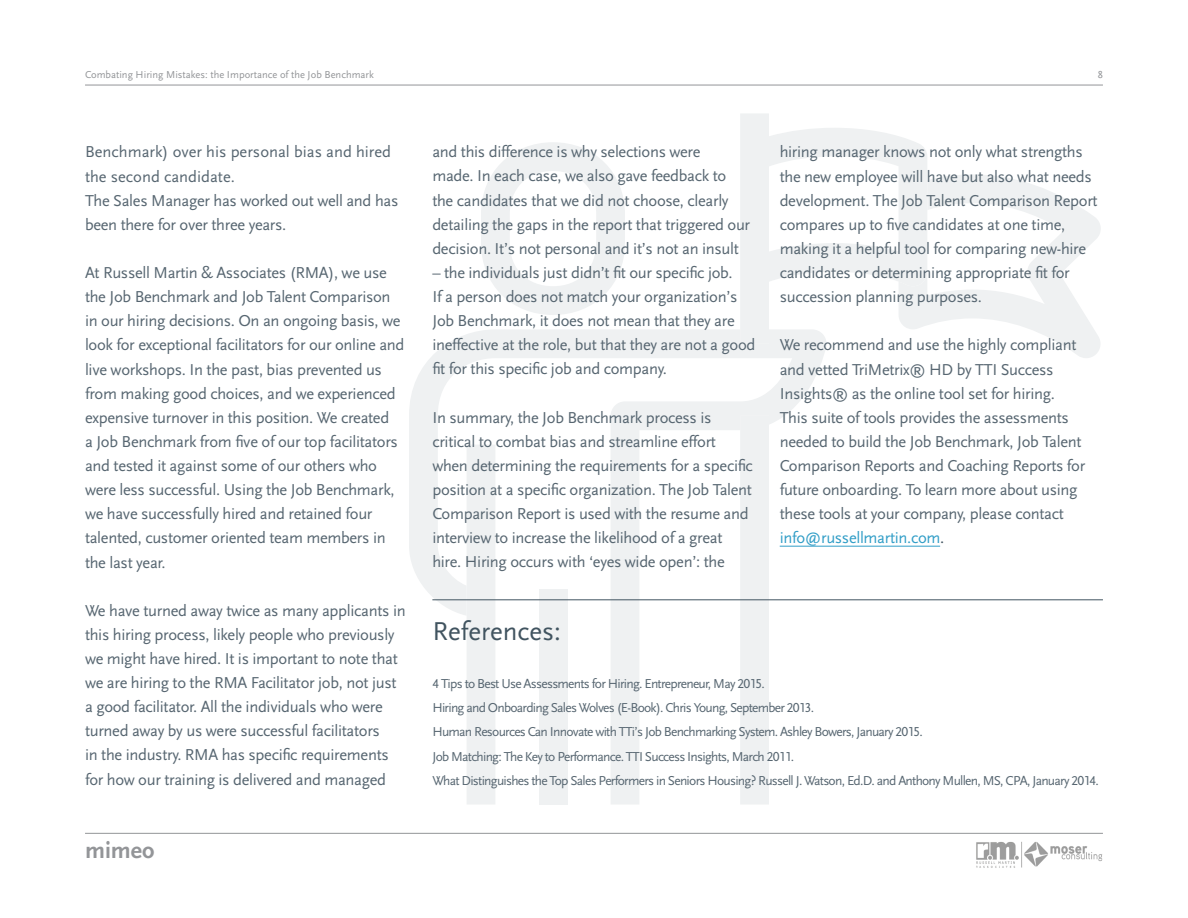
<style>
.page{position:relative;width:1188px;height:918px;background:#fff}
.page>*{position:absolute;margin:0;border:0;box-sizing:border-box;transform-origin:0 0}
.t1{font:27px "Scala Sans LF";color:#415460}
.t2{font:700 24px "Scala Sans LF";color:#939598}
.t3{font:16.5px/24.2px "Scala Sans LF";letter-spacing:-.02em;color:#576671}
.t4{font:13.5px/24.2px "Scala Sans LF";letter-spacing:-.055em;color:#576671}
.t5{font:10.5px "Scala Sans LF";color:#939598}
.s1{color:#329ec7}
.s2{color:#415460}
</style>
<div class="page">
<hr style="left:85px;top:85px;width:1018px;height:1px;background:#939598">
<hr style="left:85px;top:833px;width:1018px;height:1px;background:#939598">
<img style="left:976px;top:841px;width:127px;height:27px">
<svg style="left:409px;top:330px;width:418px;height:475px"></svg>
<svg style="left:481px;top:142px;width:144px;height:173px"></svg>
<div style="left:467px;top:445px;width:28px;height:360px;background:#eff1f2"></div>
<div style="left:539px;top:589px;width:28px;height:216px;background:#eff1f2"></div>
<svg style="left:740px;top:114px;width:361px;height:244px"></svg>
<div style="left:740px;top:416px;width:29px;height:389px;background:#eff1f2"></div>
<hr style="left:780px;top:546px;width:160px;height:1px;background:#329ec7">
<hr style="left:432px;top:599px;width:671px;height:1px;background:#415460">
<p class="t5" style="left:85px;top:68px;width:290px">Combating Hiring Mistakes: the Importance of the Job Benchmark</p>
<p class="t5" style="left:1098px;top:68px;width:7px">8</p>
<p class="t3" style="left:85px;top:140px;width:315px">Benchmark) over his personal bias and hired the second candidate.<br>The Sales Manager has worked out well and has been there for over three years.</p>
<p class="t3" style="left:85px;top:261px;width:321px">At Russell Martin &amp; Associates (RMA), we use the Job Benchmark and Job Talent Comparison in our hiring decisions. On an ongoing basis, we look for exceptional facilitators for our online and live workshops. In the past, bias prevented us from making good choices, and we experienced expensive turnover in this position. We created<br>a Job Benchmark from five of our top facilitators and tested it against some of our others who were less successful. Using the Job Benchmark, we have successfully hired and retained four talented, customer oriented team members in the last year.</p>
<p class="t3" style="left:85px;top:598px;width:322px">We have turned away twice as many applicants in this hiring process, likely people who previously we might have hired. It is important to note that we are hiring to the RMA Facilitator job, not just a good facilitator. All the individuals who were turned away by us were successful facilitators<br>in the industry. RMA has specific requirements for how our training is delivered and managed</p>
<h2 class="t2" style="left:85px;top:836px;width:71px">mimeo</h2>
<p class="t3" style="left:432px;top:140px;width:319px">and this difference is why selections were<br>made. In each case, we also gave feedback to the candidates that we did not choose, clearly detailing the gaps in the report that triggered our decision. It’s not personal and it’s not an insult</p>
<p class="t3" style="left:432px;top:261px;width:325px">– the individuals just didn’t fit our specific job.<br>If a person does not match your organization’s Job Benchmark, it does not mean that they are ineffective at the role, but that they are not a good fit for this specific job and company.</p>
<p class="t3" style="left:432px;top:405px;width:322px">In summary, the Job Benchmark process is critical to combat bias and streamline effort when determining the requirements for a specific position at a specific organization. The Job Talent Comparison Report is used with the resume and interview to increase the likelihood of a great hire. Hiring occurs with ‘eyes wide open’: the</p>
<h1 class="t1" style="left:432px;top:615px;width:130px">References:</h1>
<p class="t3" style="left:780px;top:140px;width:320px">hiring manager knows not only what strengths the new employee will have but also what needs development. The Job Talent Comparison Report compares up to five candidates at one time, making it a helpful tool for comparing new-hire candidates or determining appropriate fit for succession planning purposes.</p>
<p class="t3" style="left:780px;top:333px;width:307px">We recommend and use the highly compliant and vetted TriMetrix® HD by TTI Success Insights® as the online tool set for hiring.<br>This suite of tools provides the assessments needed to build the Job Benchmark, Job Talent Comparison Reports and Coaching Reports for future onboarding. To learn more about using these tools at your company, please contact <span class="s1">info@russellmartin.com</span><span class="s2">.</span></p>
<p class="t4" style="left:432px;top:672px;width:668px">4 Tips to Best Use Assessments for Hiring. Entrepreneur, May 2015.<br>Hiring and Onboarding Sales Wolves (E-Book). Chris Young, September 2013.<br>Human Resources Can Innovate with TTi’s Job Benchmarking System. Ashley Bowers, January 2015.<br>Job Matching: The Key to Performance. TTI Success Insights, March 2011.<br>What Distinguishes the Top Sales Performers in Seniors Housing? Russell J. Watson, Ed.D. and Anthony Mullen, MS, CPA, January 2014.</p>
</div>
